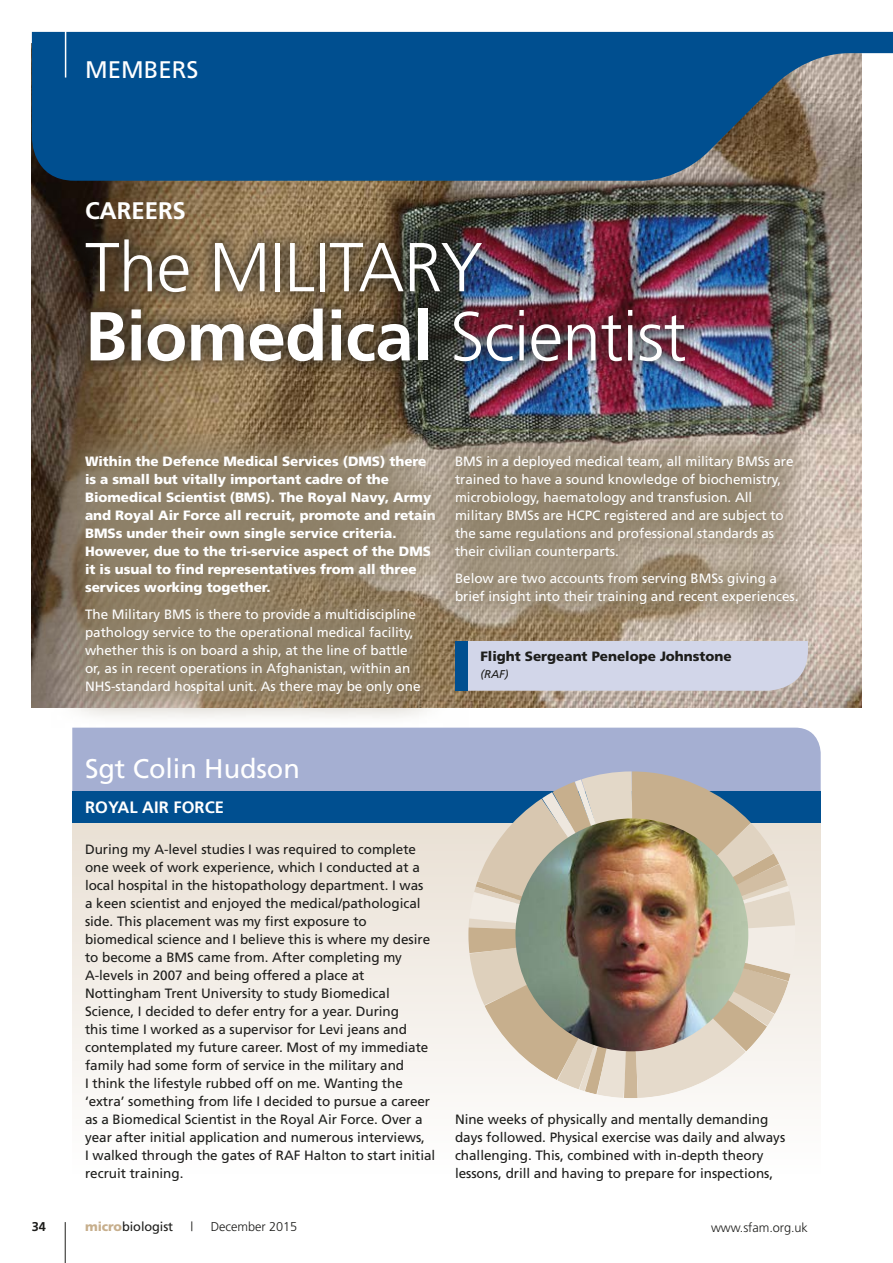
<style>
.page{position:relative;width:893px;height:1263px;background:#fff}
.page>*{position:absolute;margin:0;border:0;box-sizing:border-box;transform-origin:0 0}
.t1{font:300 69.15px/69.2px "Frutiger";letter-spacing:-.01em;color:#fff}
.t2{font:27px "Frutiger";letter-spacing:-.005em;color:#fff}
.t3{font:24px "Frutiger";color:#fff}
.t4{font:700 24px "Frutiger";letter-spacing:-.005em;color:#fff}
.t5{font:700 16.5px "Frutiger";color:#fff}
.t6{font:13.5px/18px "Frutiger";letter-spacing:-.005em;color:#1d1d1b}
.t7{font:13.5px/18px "Frutiger";letter-spacing:-.005em;color:#fff}
.t8{font:900 13.5px/18px "Frutiger";letter-spacing:-.005em;color:#fff}
.t9{font:900 13.5px "Frutiger";letter-spacing:-.005em;color:#1d1d1b}
.t10{font:300 12.75px "Frutiger";letter-spacing:-.005em;color:#1d1d1b}
.t11{font:12.75px "Frutiger";letter-spacing:-.005em;color:#1d1d1b}
.t12{font:700 12.75px "Frutiger";color:#1d1d1b}
.t13{font:italic 11.25px "Frutiger";color:#1d1d1b}
.s1{font-weight:700}
.s2{font-weight:900;color:#c7af8d}
</style>
<div class="page">
<img style="left:32px;top:181px;width:829px;height:527px">
<div style="left:70px;top:224px;width:630px;height:153px;background:#1d1d1b;opacity:.7"></div>
<svg style="left:51px;top:420px;width:417px;height:308px;background:#95866f"></svg>
<svg style="left:421px;top:421px;width:409px;height:216px;background:#9e917d"></svg>
<div style="left:72px;top:791px;width:749px;height:383px;background:linear-gradient(to bottom,#e7ddd0,#fefefe)"></div>
<div style="left:72px;top:728px;width:749px;height:63px;background:#a5afd2"></div>
<div style="left:72px;top:791px;width:749px;height:32px;background:#004f90"></div>
<img style="left:467px;top:770px;width:329px;height:328px">
<div style="left:468px;top:641px;width:340px;height:50px;background:#d2d6e9"></div>
<div style="left:455px;top:641px;width:13px;height:50px;background:#004f90"></div>
<svg style="left:32px;top:32px;width:861px;height:149px;background:#18598e"></svg>
<hr style="left:65px;top:0;width:1px;height:78px;background:#fff">
<hr style="left:65px;top:1222px;width:1px;height:41px;background:#1d1d1b">
<h3 class="t3" style="left:85px;top:55px;width:115px">MEMBERS</h3>
<h3 class="t4" style="left:85px;top:197px;width:102px">CAREERS</h3>
<h1 class="t1" style="left:85px;top:233px;width:603px">The MILITARY<br><span class="s1">Biomedical</span> Scientist</h1>
<p class="t8" style="left:85px;top:452px;width:352px">Within the Defence Medical Services (DMS) there is a small but vitally important cadre of the Biomedical Scientist (BMS). The Royal Navy, Army and Royal Air Force all recruit, promote and retain BMSs under their own single service criteria.<br>However, due to the tri-service aspect of the DMS it is usual to find representatives from all three services working together.</p>
<p class="t7" style="left:85px;top:605px;width:337px">The Military BMS is there to provide a multidiscipline pathology service to the operational medical facility, whether this is on board a ship, at the line of battle or, as in recent operations in Afghanistan, within an NHS-standard hospital unit. As there may be only one</p>
<p class="t7" style="left:455px;top:452px;width:340px">BMS in a deployed medical team, all military BMSs are trained to have a sound knowledge of biochemistry, microbiology, haematology and transfusion. All military BMSs are HCPC registered and are subject to the same regulations and professional standards as their civilian counterparts.</p>
<p class="t7" style="left:455px;top:569px;width:345px">Below are two accounts from serving BMSs giving a brief insight into their training and recent experiences.</p>
<p class="t9" style="left:480px;top:648px;width:253px">Flight Sergeant Penelope Johnstone</p>
<p class="t13" style="left:480px;top:667px;width:29px">(RAF)</p>
<h2 class="t2" style="left:85px;top:753px;width:216px">Sgt Colin Hudson</h2>
<p class="t5" style="left:85px;top:797px;width:140px">ROYAL AIR FORCE</p>
<p class="t6" style="left:85px;top:840px;width:352px">During my A-level studies I was required to complete one week of work experience, which I conducted at a local hospital in the histopathology department. I was<br>a keen scientist and enjoyed the medical/pathological side. This placement was my first exposure to biomedical science and I believe this is where my desire to become a BMS came from. After completing my A-levels in 2007 and being offered a place at Nottingham Trent University to study Biomedical Science, I decided to defer entry for a year. During<br>this time I worked as a supervisor for Levi jeans and contemplated my future career. Most of my immediate family had some form of service in the military and<br>I think the lifestyle rubbed off on me. Wanting the ‘extra’ something from life I decided to pursue a career as a Biomedical Scientist in the Royal Air Force. Over a year after initial application and numerous interviews,<br>I walked through the gates of RAF Halton to start initial recruit training.</p>
<p class="t6" style="left:455px;top:1110px;width:332px">Nine weeks of physically and mentally demanding days followed. Physical exercise was daily and always challenging. This, combined with in-depth theory lessons, drill and having to prepare for inspections,</p>
<p class="t12" style="left:32px;top:1219px;width:16px">34</p>
<p class="t11" style="left:85px;top:1219px;width:90px"><span class="s2">micro</span>biologist</p>
<p class="t10" style="left:191px;top:1219px;width:4px">|</p>
<p class="t10" style="left:211px;top:1219px;width:88px">December 2015</p>
<p class="t10" style="left:711px;top:1220px;width:98px">www.sfam.org.uk</p>
</div>
